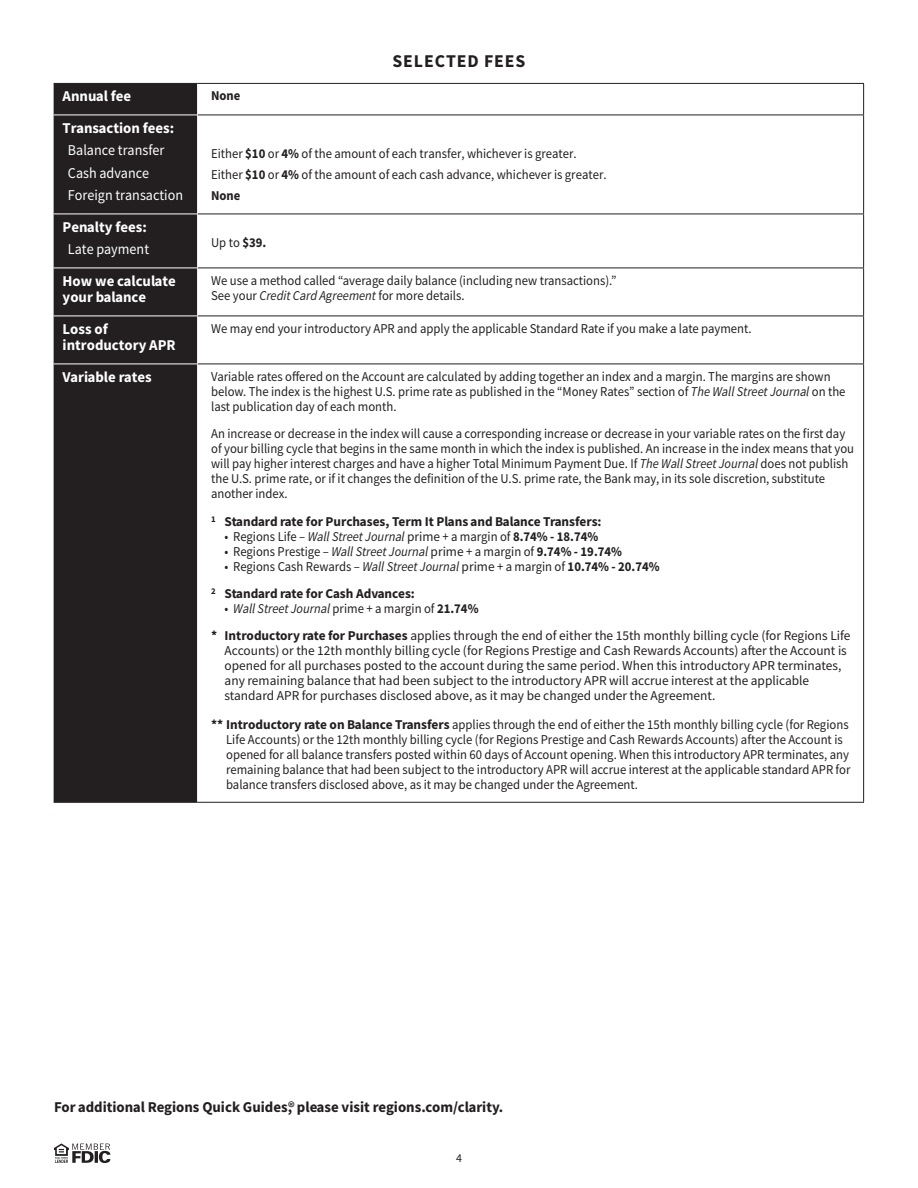
<style>
.page{position:relative;width:918px;height:1188px;background:#fff}
.page>*{position:absolute;margin:0;border:0;box-sizing:border-box;transform-origin:0 0}
.t1{font:700 18px "Regions Sans";letter-spacing:.05em;color:#231f20}
.t2{font:700 15px/16.5px "Regions Sans";color:#fff}
.t3{font:700 15px "Regions Sans";color:#231f20}
.t4{font:15px/22.5px "Regions Sans";color:#fff;scale:.95 1}
.t5{font:13.5px/15px "Regions Sans";color:#231f20;scale:.95 1}
.t6{font:13.5px/15px "Regions Sans";color:#231f20}
.t7{font:700 13.5px/27px "Regions Sans";color:#231f20;scale:.95 1}
.t8{font:700 13.5px "Regions Sans";color:#231f20}
.t9{font:12px "Regions Sans";color:#231f20}
.s1{font-weight:700}
.s2{font-style:italic}
.s3{font-weight:400}
.s4{font-weight:400;font-style:italic}
</style>
<div class="page">
<div style="left:54px;top:84px;width:143px;height:718px;background:#231f20"></div>
<hr style="left:54px;top:115px;width:144px;height:1px;background:#fff">
<hr style="left:54px;top:214px;width:144px;height:1px;background:#fff">
<hr style="left:54px;top:83px;width:144px;height:1px;background:#231f20">
<hr style="left:198px;top:83px;width:666px;height:1px;background:#231f20">
<hr style="left:863px;top:84px;width:1px;height:31px;background:#231f20">
<hr style="left:198px;top:115px;width:666px;height:1px;background:#231f20">
<hr style="left:863px;top:115px;width:1px;height:99px;background:#231f20">
<hr style="left:863px;top:214px;width:1px;height:54px;background:#231f20">
<hr style="left:863px;top:268px;width:1px;height:48px;background:#231f20">
<hr style="left:863px;top:316px;width:1px;height:48px;background:#231f20">
<hr style="left:863px;top:364px;width:1px;height:438px;background:#231f20">
<hr style="left:198px;top:214px;width:666px;height:1px;background:#231f20">
<hr style="left:198px;top:268px;width:666px;height:1px;background:#231f20">
<hr style="left:198px;top:316px;width:666px;height:1px;background:#231f20">
<hr style="left:198px;top:364px;width:666px;height:1px;background:#231f20">
<hr style="left:198px;top:802px;width:666px;height:1px;background:#231f20">
<hr style="left:54px;top:268px;width:144px;height:1px;background:#fff">
<hr style="left:54px;top:316px;width:144px;height:1px;background:#fff">
<hr style="left:54px;top:364px;width:144px;height:1px;background:#fff">
<hr style="left:54px;top:802px;width:144px;height:1px;background:#231f20">
<svg style="left:54px;top:1143px;width:56px;height:20px"></svg>
<h1 class="t1" style="left:392px;top:49px;width:135px">SELECTED FEES</h1>
<p class="t2" style="left:63px;top:88px;width:70px">Annual fee</p>
<p class="t7" style="left:211px;top:82px;width:32px">None</p>
<p class="t2" style="left:63px;top:119px;width:113px">Transaction fees:</p>
<p class="t4" style="left:68px;top:139px;width:123px">Balance transfer<br>Cash advance<br>Foreign transaction</p>
<p class="t5" style="left:211px;top:142px;width:418px;line-height:21.5px">Either <span class="s1">$10</span> or <span class="s1">4%</span> of the amount of each transfer, whichever is greater.<br>Either <span class="s1">$10</span> or <span class="s1">4%</span> of the amount of each cash advance, whichever is greater.<br><span class="s1">None</span></p>
<p class="t2" style="left:63px;top:218px;width:86px">Penalty fees:</p>
<p class="t4" style="left:68px;top:238px;width:87px">Late payment</p>
<p class="t5" style="left:211px;top:235px;width:60px">Up to <span class="s1">$39.</span></p>
<p class="t2" style="left:63px;top:272px;width:115px">How we calculate your balance</p>
<p class="t5" style="left:211px;top:273px;width:428px">We use a method called “average daily balance (including new transactions).”<br>See your <span class="s2">Credit Card Agreement</span> for more details.</p>
<p class="t2" style="left:63px;top:320px;width:115px">Loss of introductory APR</p>
<p class="t5" style="left:211px;top:321px;width:571px">We may end your introductory APR and apply the applicable Standard Rate if you make a late payment.</p>
<p class="t2" style="left:63px;top:368px;width:91px">Variable rates</p>
<p class="t5" style="left:211px;top:369px;width:669px">Variable rates offered on the Account are calculated by adding together an index and a margin. The margins are shown below. The index is the highest U.S. prime rate as published in the “Money Rates” section of <span class="s2">The Wall Street Journal</span> on the last publication day of each month.</p>
<p class="t5" style="left:211px;top:426px;width:678px">An increase or decrease in the index will cause a corresponding increase or decrease in your variable rates on the first day of your billing cycle that begins in the same month in which the index is published. An increase in the index means that you will pay higher interest charges and have a higher Total Minimum Payment Due. If <span class="s2">The Wall Street Journal</span> does not publish the U.S. prime rate, or if it changes the definition of the U.S. prime rate, the Bank may, in its sole discretion, substitute another index.</p>
<p class="t8" style="left:211px;top:513px;width:392px"><sup>1</sup> Standard rate for Purchases, Term It Plans and Balance Transfers:</p>
<p class="t5" style="left:225px;top:529px;width:395px">• Regions Life – <span class="s2">Wall Street Journal</span> prime + a margin of <span class="s1">8.74% - 18.74%</span></p>
<p class="t5" style="left:225px;top:544px;width:420px">• Regions Prestige – <span class="s2">Wall Street Journal</span> prime + a margin of <span class="s1">9.74% - 19.74%</span></p>
<p class="t7" style="left:211px;top:553px;width:474px;text-indent:14px"><span class="s3">• Regions Cash Rewards –</span> <span class="s4">Wall Street Journal</span> <span class="s3">prime + a margin of</span> 10.74% - 20.74%<br><sup>2</sup> Standard rate for Cash Advances:</p>
<p class="t5" style="left:211px;top:595px;width:675px;line-height:27px;text-indent:14px">• <span class="s2">Wall Street Journal</span> prime + a margin of <span class="s1">21.74%<br>* Introductory rate for Purchases</span> applies through the end of either the 15th monthly billing cycle (for Regions Life</p>
<p class="t6" style="left:225px;top:643px;width:624px">Accounts) or the 12th monthly billing cycle (for Regions Prestige and Cash Rewards Accounts) after the Account is opened for all purchases posted to the account during the same period. When this introductory APR terminates, any remaining balance that had been subject to the introductory APR will accrue interest at the applicable standard APR for purchases disclosed above, as it may be changed under the Agreement.</p>
<p class="t5" style="left:226px;top:717px;width:659px;text-indent:-15px"><span class="s1">** Introductory rate on Balance Transfers</span> applies through the end of either the 15th monthly billing cycle (for Regions Life Accounts) or the 12th monthly billing cycle (for Regions Prestige and Cash Rewards Accounts) after the Account is opened for all balance transfers posted within 60 days of Account opening. When this introductory APR terminates, any remaining balance that had been subject to the introductory APR will accrue interest at the applicable standard APR for balance transfers disclosed above, as it may be changed under the Agreement.</p>
<p class="t3" style="left:54px;top:1097px;width:451px">For additional Regions Quick Guides, ®please visit regions.com/clarity.</p>
<p class="t9" style="left:456px;top:1150px;width:7px">4</p>
</div>
